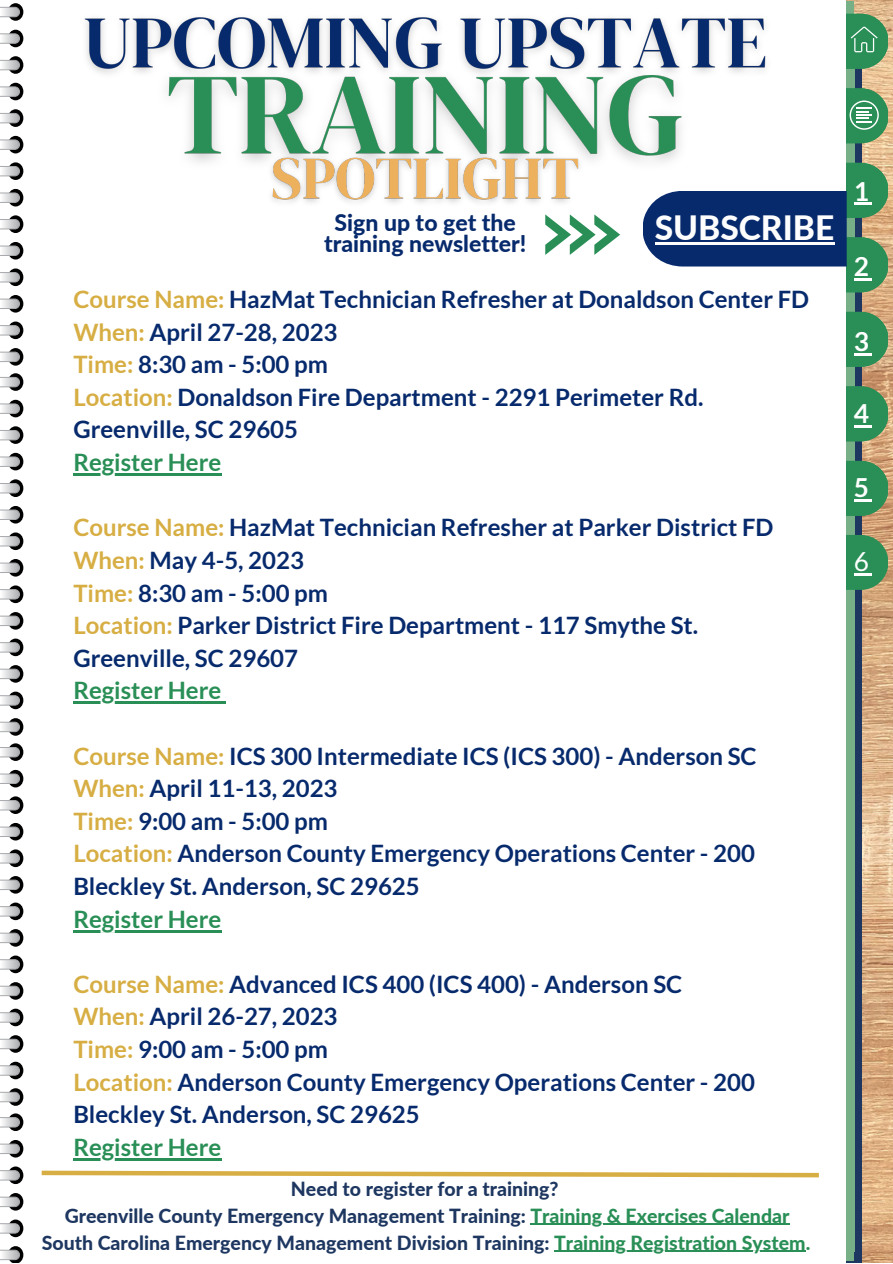
<style>
.page{position:relative;width:893px;height:1264px;background:#fff}
.page>*{position:absolute;margin:0;border:0;box-sizing:border-box;transform-origin:0 0}
.t1{font:800 33.45px "Lato";color:#fdfdfd}
.t2{font:700 26.25px "Lato";color:#fff}
.t3{font:26.25px "Lato";color:#fff}
.t4{font:700 24px/32.5px "Lato";color:#072a6d}
.t5{font:700 24px "Lato";color:#298f56}
.t6{font:800 22.95px/21.3px "Lato";color:#072a6d;text-align:center}
.t7{font:800 19.5px/27px "Lato";color:#1e3761;text-align:center}
.s1{color:#d7ae43}
.s2{color:#298f56}
</style>
<div class="page">
<img style="left:846px;top:0;width:46px;height:1262px">
<div style="left:749px;top:163px;width:138px;height:55px;background:#298f56;border-radius:27px"></div>
<div style="left:749px;top:237px;width:138px;height:55px;background:#298f56;border-radius:27px"></div>
<div style="left:749px;top:312px;width:138px;height:55px;background:#298f56;border-radius:27px"></div>
<div style="left:749px;top:386px;width:138px;height:55px;background:#298f56;border-radius:27px"></div>
<div style="left:749px;top:461px;width:138px;height:55px;background:#298f56;border-radius:27px"></div>
<div style="left:749px;top:14px;width:138px;height:55px;background:#298f56;border-radius:27px"></div>
<div style="left:749px;top:88px;width:138px;height:55px;background:#298f56;border-radius:27px"></div>
<svg style="left:849px;top:100px;width:29px;height:30px"></svg>
<svg style="left:850px;top:26px;width:27px;height:26px"></svg>
<svg style="left:854px;top:203px;width:17px;height:2px"></svg>
<svg style="left:854px;top:278px;width:17px;height:2px"></svg>
<svg style="left:854px;top:353px;width:17px;height:2px"></svg>
<svg style="left:854px;top:425px;width:17px;height:2px"></svg>
<hr style="left:853px;top:499px;width:18px;height:3px;background:#fff">
<div style="left:749px;top:535px;width:138px;height:55px;background:#298f56;border-radius:27px"></div>
<hr style="left:853px;top:573px;width:18px;height:3px;background:#fff">
<div style="left:0;top:0;width:845px;height:1262px;background:#fff"></div>
<svg style="left:0;top:3px;width:23px;height:362px"></svg>
<svg style="left:0;top:373px;width:23px;height:362px"></svg>
<svg style="left:0;top:743px;width:23px;height:362px"></svg>
<svg style="left:0;top:1113px;width:23px;height:149px"></svg>
<img style="left:184px;top:107px;width:498px;height:56px">
<hr style="left:73px;top:473px;width:148px;height:2px;background:#298f56">
<hr style="left:73px;top:701px;width:148px;height:3px;background:#298f56">
<svg style="left:221px;top:701px;width:5px;height:3px"></svg>
<hr style="left:73px;top:929px;width:148px;height:3px;background:#298f56">
<hr style="left:73px;top:1158px;width:148px;height:2px;background:#298f56">
<svg style="left:41px;top:1170px;width:778px;height:8px"></svg>
<img style="left:260px;top:129px;width:329px;height:74px">
<div style="left:643px;top:191px;width:203px;height:75px;background:#072a6d"></div>
<hr style="left:654px;top:242px;width:180px;height:2px;background:#fdfdfd">
<svg style="left:545px;top:214px;width:75px;height:41px"></svg>
<hr style="left:530px;top:1223px;width:259px;height:1px;background:#298f56">
<hr style="left:554px;top:1250px;width:251px;height:1px;background:#298f56">
<img style="left:84px;top:17px;width:682px;height:90px">
<p class="t6" style="left:324px;top:211px;width:204px">Sign up to get the training newsletter!</p>
<h1 class="t1" style="left:654px;top:207px;width:181px">SUBSCRIBE</h1>
<p class="t4" style="left:73px;top:282px;width:737px"><span class="s1">Course Name:</span> HazMat Technician Refresher at Donaldson Center FD <span class="s1">When:</span> April 27-28, 2023<br><span class="s1">Time:</span> 8:30 am - 5:00 pm<br><span class="s1">Location:</span> Donaldson Fire Department - 2291 Perimeter Rd.<br>Greenville, SC 29605</p>
<p class="t5" style="left:73px;top:447px;width:149px">Register Here</p>
<p class="t4" style="left:73px;top:510px;width:701px"><span class="s1">Course Name:</span> HazMat Technician Refresher at Parker District FD <span class="s1">When:</span> May 4-5, 2023<br><span class="s1">Time:</span> 8:30 am - 5:00 pm<br><span class="s1">Location:</span> Parker District Fire Department - 117 Smythe St.<br>Greenville, SC 29607</p>
<p class="t5" style="left:73px;top:675px;width:149px">Register Here</p>
<p class="t4" style="left:73px;top:739px;width:684px"><span class="s1">Course Name:</span> ICS 300 Intermediate ICS (ICS 300) - Anderson SC <span class="s1">When:</span> April 11-13, 2023<br><span class="s1">Time:</span> 9:00 am - 5:00 pm<br><span class="s1">Location:</span> Anderson County Emergency Operations Center - 200<br>Bleckley St. Anderson, SC 29625</p>
<p class="t5" style="left:73px;top:904px;width:149px">Register Here</p>
<p class="t4" style="left:73px;top:967px;width:683px"><span class="s1">Course Name:</span> Advanced ICS 400 (ICS 400) - Anderson SC <span class="s1">When:</span> April 26-27, 2023<br><span class="s1">Time:</span> 9:00 am - 5:00 pm<br><span class="s1">Location:</span> Anderson County Emergency Operations Center - 200<br>Bleckley St. Anderson, SC 29625</p>
<p class="t5" style="left:73px;top:1132px;width:149px">Register Here</p>
<p class="t7" style="left:42px;top:1174px;width:770px">Need to register for a training?<br>Greenville County Emergency Management Training: <span class="s2">Training &amp; Exercises Calendar<br></span>South Carolina Emergency Management Division Training: <span class="s2">Training Registration System.</span></p>
<p class="t2" style="left:853px;top:175px;width:17px">1</p>
<p class="t2" style="left:853px;top:250px;width:17px">2</p>
<p class="t2" style="left:853px;top:325px;width:17px">3</p>
<p class="t2" style="left:853px;top:397px;width:17px">4</p>
<p class="t2" style="left:853px;top:471px;width:17px">5</p>
<p class="t3" style="left:853px;top:545px;width:17px">6</p>
</div>
